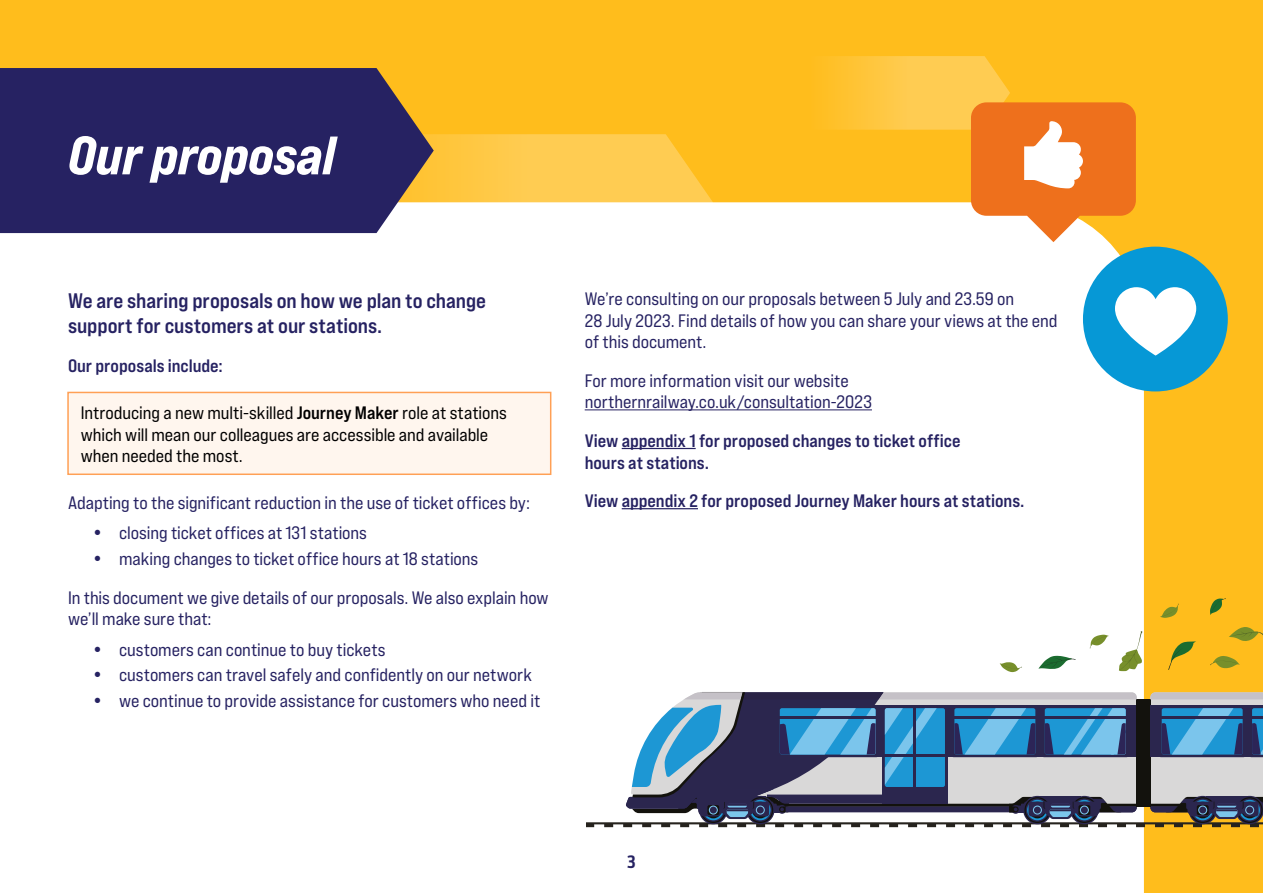
<style>
.page{position:relative;width:1263px;height:893px;background:#ffbd1c}
.page>*{position:absolute;margin:0;border:0;box-sizing:border-box;transform-origin:0 0}
.Header2{font:54px "Bebas Neue Pro Exp Eb It";letter-spacing:-.005em;color:#fff}
.Body_Copy_Bold{font:21px/25.2px "Bebas Neue Pro Exp Bd";letter-spacing:-.005em;color:#262262}
.Body_Copy{font:18px/21.6px "Bebas Neue Pro Exp Rg";color:#262262}
.Body_Copy-2{font:18px/21.6px "Bebas Neue Pro Exp Bd";color:#262262}
.pullout{font:18px/21.6px "Bebas Neue Pro Exp Rg";color:#000}
.t1{font:700 18px "Bunday Clean";color:#262262}
.s1{font-family:"Bebas Neue Pro Exp Bd"}
</style>
<div class="page">
<svg style="left:434px;top:134px;width:279px;height:68px;background:#ffc948"></svg>
<div style="left:0;top:202px;width:1144px;height:691px;background:#fff"></div>
<div style="left:1083px;top:247px;width:145px;height:144px;background:#0698d6;border-radius:50%"></div>
<svg style="left:1115px;top:287px;width:81px;height:69px"></svg>
<svg style="left:808px;top:56px;width:328px;height:186px"></svg>
<div style="left:0;top:68px;width:434px;height:165px;background:#262262"></div>
<div style="left:67px;top:392px;width:484px;height:83px;background:#fff6ee;border:2px solid #ffa055"></div>
<hr style="left:585px;top:409px;width:287px;height:1px;background:#262262">
<hr style="left:622px;top:448px;width:74px;height:1px;background:#262262">
<hr style="left:622px;top:508px;width:76px;height:1px;background:#262262">
<svg style="left:1038px;top:656px;width:38px;height:13px"></svg>
<svg style="left:1090px;top:635px;width:19px;height:13px"></svg>
<svg style="left:1119px;top:631px;width:23px;height:40px"></svg>
<svg style="left:1168px;top:641px;width:28px;height:29px"></svg>
<svg style="left:1210px;top:656px;width:30px;height:13px"></svg>
<svg style="left:1210px;top:598px;width:16px;height:17px"></svg>
<svg style="left:1229px;top:627px;width:34px;height:14px"></svg>
<svg style="left:1000px;top:662px;width:22px;height:10px"></svg>
<svg style="left:1160px;top:605px;width:18px;height:13px"></svg>
<svg style="left:587px;top:692px;width:676px;height:135px;background:#7991a7"></svg>
<svg style="left:95px;top:530px;width:5px;height:5px"></svg>
<svg style="left:95px;top:556px;width:5px;height:5px"></svg>
<svg style="left:95px;top:646px;width:5px;height:6px"></svg>
<svg style="left:95px;top:672px;width:5px;height:5px"></svg>
<svg style="left:95px;top:698px;width:5px;height:5px"></svg>
<h2 class="Header2" style="left:68px;top:122px;width:269px">Our proposal</h2>
<p class="Body_Copy_Bold" style="left:68px;top:288px;width:420px">We are sharing proposals on how we plan to change support for customers at our stations.</p>
<p class="Body_Copy-2" style="left:68px;top:354px;width:156px">Our proposals include:</p>
<p class="pullout" style="left:81px;top:402px;width:428px">Introducing a new multi-skilled <span class="s1">Journey Maker</span> role at stations which will mean our colleagues are accessible and available when needed the most.</p>
<p class="Body_Copy" style="left:68px;top:492px;width:464px">Adapting to the significant reduction in the use of ticket offices by:</p>
<p class="Body_Copy" style="left:119px;top:522px;width:249px">closing ticket offices at 131 stations</p>
<p class="Body_Copy" style="left:119px;top:548px;width:361px">making changes to ticket office hours at 18 stations</p>
<p class="Body_Copy" style="left:68px;top:586px;width:482px">In this document we give details of our proposals. We also explain how we’ll make sure that:</p>
<p class="Body_Copy" style="left:119px;top:638px;width:268px">customers can continue to buy tickets</p>
<p class="Body_Copy" style="left:119px;top:664px;width:414px">customers can travel safely and confidently on our network</p>
<p class="Body_Copy" style="left:119px;top:690px;width:423px">we continue to provide assistance for customers who need it</p>
<p class="Body_Copy" style="left:585px;top:288px;width:474px">We’re consulting on our proposals between 5 July and 23.59 on<br>28 July 2023. Find details of how you can share your views at the end of this document.</p>
<p class="Body_Copy" style="left:585px;top:369px;width:289px">For more information visit our website northernrailway.co.uk/consultation-2023</p>
<p class="Body_Copy-2" style="left:585px;top:430px;width:377px">View appendix 1 for proposed changes to ticket office hours at stations.</p>
<p class="Body_Copy-2" style="left:585px;top:490px;width:441px">View appendix 2 for proposed Journey Maker hours at stations.</p>
<p class="t1" style="left:627px;top:850px;width:10px">3</p>
</div>
